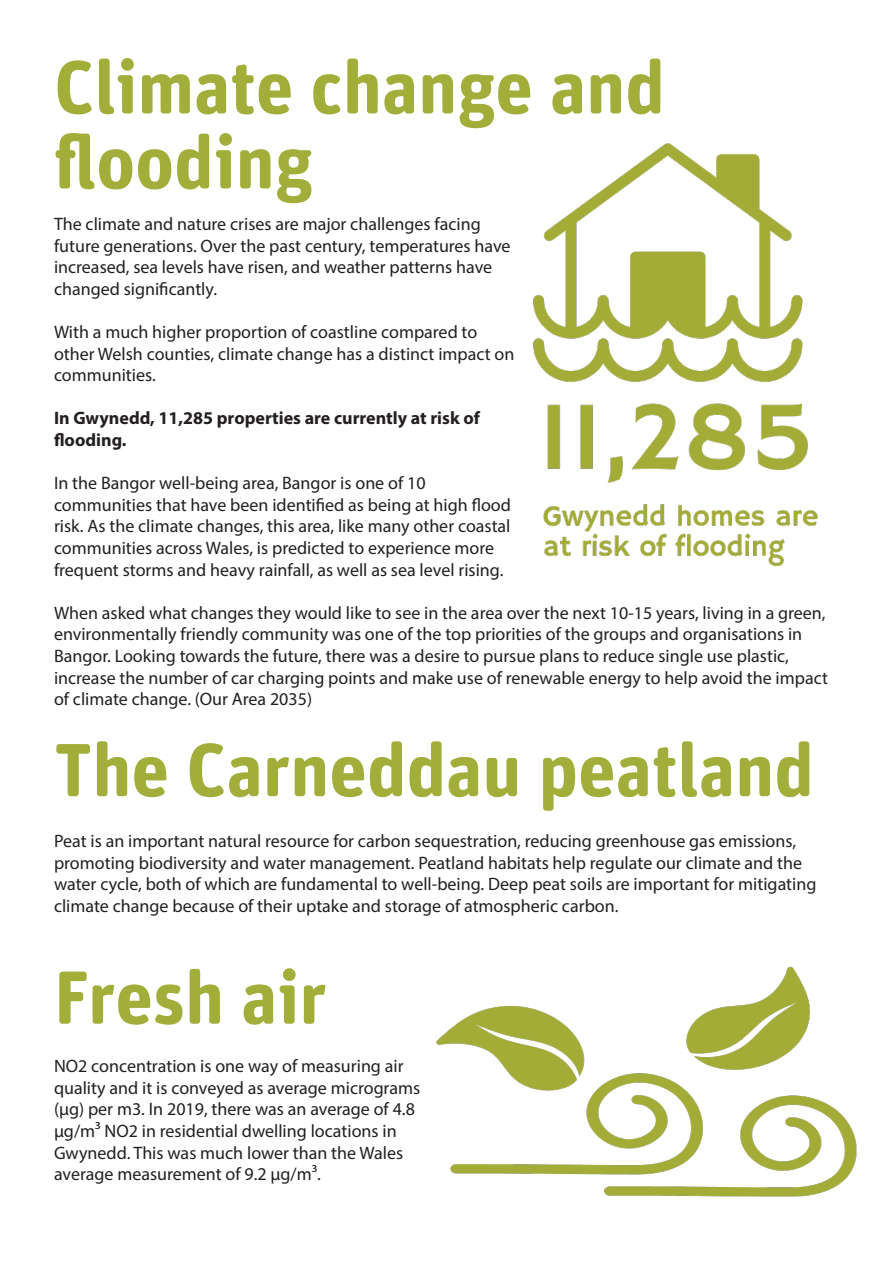
<style>
.page{position:relative;width:893px;height:1263px;background:#fff}
.page>*{position:absolute;margin:0;border:0;box-sizing:border-box;transform-origin:0 0}
.t1{font:700 75px/75px "Unit Rounded Pro";color:#a1ae3a}
.t2{font:18px/21.6px "Myriad Pro";color:#231f20}
.t3{font:700 18px/21.6px "Myriad Pro";color:#231f20}
</style>
<div class="page">
<img style="left:436px;top:966px;width:421px;height:231px">
<img style="left:533px;top:143px;width:285px;height:424px">
<p class="t1" style="left:54px;top:46px;width:612px">Climate change and flooding</p>
<p class="t2" style="left:54px;top:213px;width:458px">The climate and nature crises are major challenges facing future generations. Over the past century, temperatures have increased, sea levels have risen, and weather patterns have changed significantly.</p>
<p class="t2" style="left:54px;top:321px;width:462px">With a much higher proportion of coastline compared to other Welsh counties, climate change has a distinct impact on communities.</p>
<p class="t3" style="left:54px;top:407px;width:427px">In Gwynedd, 11,285 properties are currently at risk of flooding.</p>
<p class="t2" style="left:54px;top:472px;width:458px">In the Bangor well-being area, Bangor is one of 10 communities that have been identified as being at high flood risk. As the climate changes, this area, like many other coastal communities across Wales, is predicted to experience more frequent storms and heavy rainfall, as well as sea level rising.</p>
<p class="t2" style="left:54px;top:602px;width:775px">When asked what changes they would like to see in the area over the next 10-15 years, living in a green, environmentally friendly community was one of the top priorities of the groups and organisations in Bangor. Looking towards the future, there was a desire to pursue plans to reduce single use plastic, increase the number of car charging points and make use of renewable energy to help avoid the impact of climate change. (Our Area 2035)</p>
<p class="t1" style="left:54px;top:728px;width:761px">The Carneddau peatland</p>
<p class="t2" style="left:54px;top:830px;width:764px">Peat is an important natural resource for carbon sequestration, reducing greenhouse gas emissions, promoting biodiversity and water management. Peatland habitats help regulate our climate and the water cycle, both of which are fundamental to well-being. Deep peat soils are important for mitigating climate change because of their uptake and storage of atmospheric carbon.</p>
<p class="t1" style="left:54px;top:956px;width:274px">Fresh air</p>
<p class="t2" style="left:54px;top:1055px;width:368px">NO2 concentration is one way of measuring air quality and it is conveyed as average micrograms (μg) per m3. In 2019, there was an average of 4.8 μg/m³ NO2 in residential dwelling locations in Gwynedd. This was much lower than the Wales average measurement of 9.2 μg/m³.</p>
</div>
